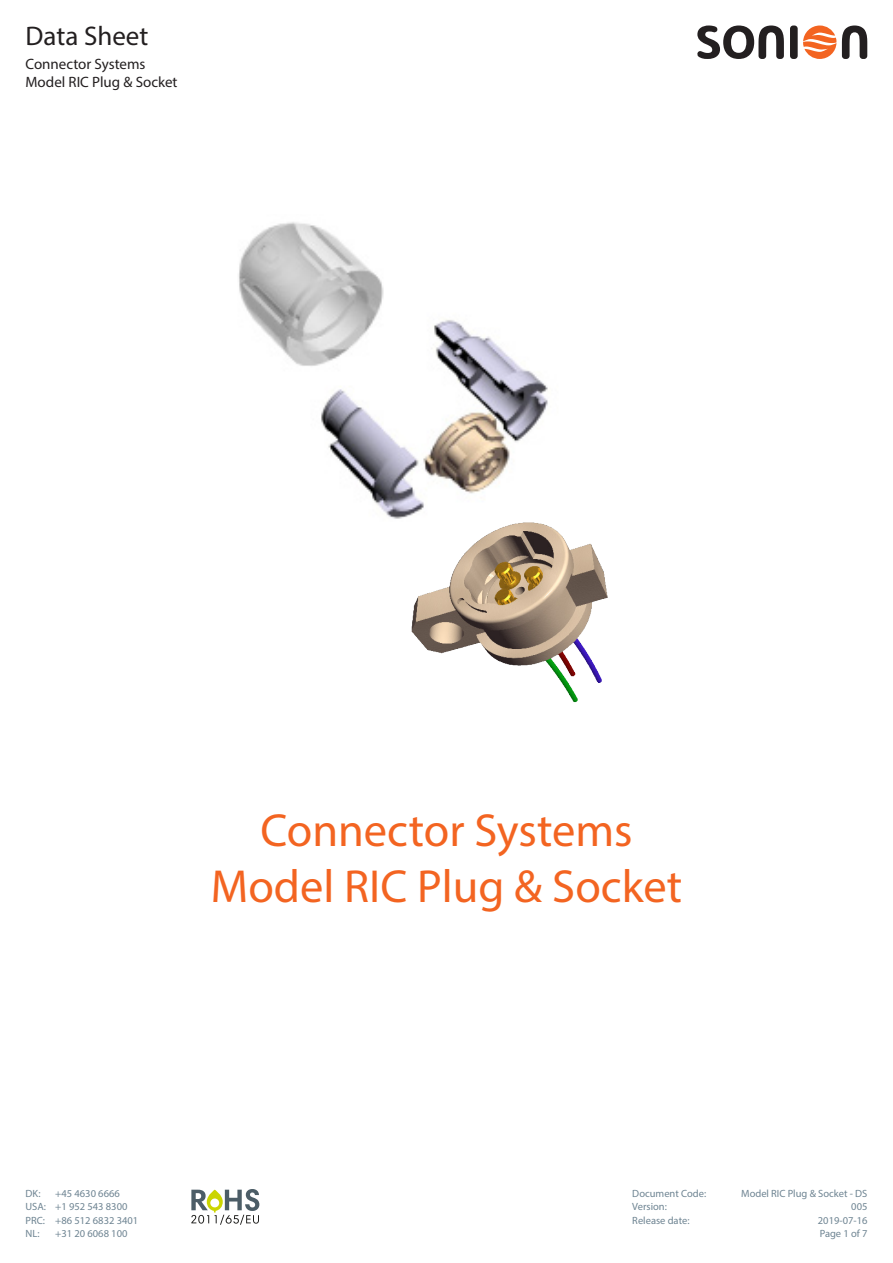
<style>
.page{position:relative;width:893px;height:1263px;background:#fff}
.page>*{position:absolute;margin:0;border:0;box-sizing:border-box;transform-origin:0 0}
.main_heading{font:46.5px "Myriad Pro";color:#f36421}
.t1{font:27px "Myriad Pro";color:#231f20}
.t2{font:15px/18px "Myriad Pro";color:#231f20}
.t3{font:10.5px/13.5px "Myriad Pro";color:#6e8492}
</style>
<div class="page">
<img style="left:411px;top:522px;width:197px;height:181px">
<img style="left:238px;top:222px;width:310px;height:297px">
<div style="left:790px;top:26px;width:8px;height:33px;background:#231f20;border-radius:3px"></div>
<svg style="left:697px;top:26px;width:87px;height:33px"></svg>
<svg style="left:842px;top:26px;width:25px;height:33px"></svg>
<svg style="left:803px;top:26px;width:33px;height:33px"></svg>
<svg style="left:191px;top:1189px;width:68px;height:36px"></svg>
<h2 class="t1" style="left:26px;top:20px;width:124px">Data Sheet</h2>
<h3 class="t2" style="left:26px;top:55px;width:154px">Connector Systems<br>Model RIC Plug &amp; Socket</h3>
<p class="main_heading" style="left:260px;top:801px;width:374px">Connector Systems</p>
<p class="main_heading" style="left:211px;top:857px;width:473px">Model RIC Plug &amp; Socket</p>
<p class="t3" style="left:26px;top:1186px;width:17px">DK:</p>
<p class="t3" style="left:26px;top:1186px;width:114px;text-indent:30px">+45 4630 6666<br>USA: +1 952 543 8300<br>PRC: +86 512 6832 3401<br>NL:</p>
<p class="t3" style="left:55px;top:1227px;width:74px">+31 20 6068 100</p>
<p class="t3" style="left:632px;top:1186px;width:75px">Document Code:</p>
<p class="t3" style="left:741px;top:1186px;width:128px">Model RIC Plug &amp; Socket - DS</p>
<p class="t3" style="left:632px;top:1200px;width:36px">Version:</p>
<p class="t3" style="left:851px;top:1200px;width:18px">005</p>
<p class="t3" style="left:632px;top:1213px;width:59px">Release date:</p>
<p class="t3" style="left:818px;top:1213px;width:51px">2019-07-16<br>Page 1 of 7</p>
</div>
